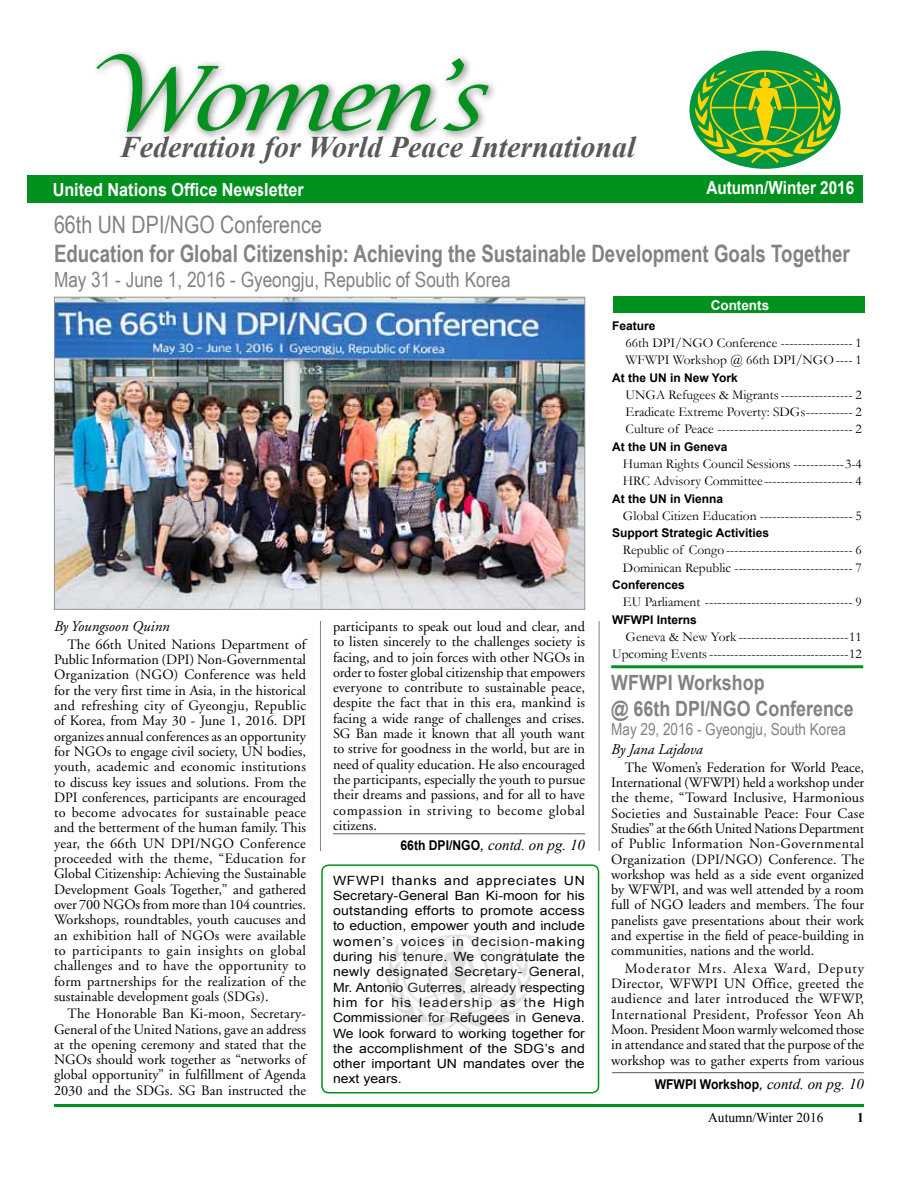
<style>
.page{position:relative;width:918px;height:1188px;background:#fff}
.page>*{position:absolute;margin:0;border:0;box-sizing:border-box;transform-origin:0 0}
.t1{font:italic 84px "Lucida Calligraphy";color:#01911f;scale:1.1 1}
.t2{font:italic 700 30px "Times New Roman";color:#58595b}
.t3{font:700 24px "Arial Narrow";color:#808285;scale:.95 1}
.t4{font:24px "Arial Narrow";color:#808285}
.t5{font:21px "Arial Narrow";color:#808285}
.t6{font:700 21px/25.2px "Arial";color:#808285;scale:.85 1}
.t7{font:700 18px "Arial";color:#fff;scale:.9 1}
.t8{font:700 18px "Arial";color:#fff;scale:.85 1}
.t9{font:16.5px "Arial Narrow";color:#808285}
.t10{font:italic 15px "Adobe Garamond";color:#000}
.t11{font:italic 15px "Times New Roman";color:#000}
.t12{font:14.25px/15.3px "Adobe Garamond";color:#000;text-align:justify}
.t13{font:13.5px/17.2px "Garamond";color:#000}
.t14{font:700 13.5px "Arial";color:#000;scale:.9 1}
.t15{font:13.5px "Times New Roman";color:#000}
.t16{font:700 13.5px "Arial";color:#fff}
.t17{font:700 13.5px "Times New Roman";color:#000}
.t18{font:12.75px/15.3px "Arial";letter-spacing:.005em;color:#000;text-align:justify;scale:1.1 1}
.t19{font:700 12px "Arial";color:#000}
.s1{font-size:90px}
.s2{font-family:"Arial";font-weight:700;font-style:normal;font-size:13.5px}
.s3{font-family:"Arial"}
.s4{font-weight:400;font-style:italic;font-size:15px}
.s5{font-family:"Times New Roman";font-weight:400;font-style:italic;font-size:15px}
</style>
<div class="page">
<hr style="left:320px;top:54px;width:1px;height:1026px;background:#808285">
<hr style="left:599px;top:54px;width:1px;height:1026px;background:#808285">
<hr style="left:54px;top:1104px;width:810px;height:3px;background:#01911f">
<div style="left:590px;top:851px;width:17px;height:248px;background:#fff"></div>
<div style="left:312px;top:851px;width:17px;height:248px;background:#fff"></div>
<div style="left:321px;top:864px;width:278px;height:230px;border:2px solid #01911f;border-radius:7px"></div>
<img style="left:386px;top:934px;width:145px;height:98px">
<div style="left:313px;top:51px;width:16px;height:569px;background:#fff"></div>
<div style="left:613px;top:297px;width:252px;height:16px;background:#01911f"></div>
<hr style="left:611px;top:665px;width:252px;height:3px;background:#01911f">
<div style="left:27px;top:176px;width:836px;height:27px;background:#01911f"></div>
<img style="left:56px;top:299px;width:527px;height:309px">
<div style="left:54px;top:297px;width:531px;height:313px;border:1px solid #939598"></div>
<div style="left:191px;top:51px;width:307px;height:88px;background:#000;opacity:.5"></div>
<div style="left:90px;top:47px;width:137px;height:94px;background:#000;opacity:.5"></div>
<div style="left:689px;top:51px;width:152px;height:118px;background:#03953f;border-radius:50%"></div>
<svg style="left:693px;top:70px;width:144px;height:93px"></svg>
<hr style="left:333px;top:833px;width:252px;height:1px;background:#58595b">
<hr style="left:612px;top:1072px;width:252px;height:1px;background:#58595b">
<h1 class="t1" style="left:82px;top:49px;width:378px"><span class="s1">W</span>omen’s</h1>
<h2 class="t2" style="left:120px;top:126px;width:517px">Federation for World Peace International</h2>
<p class="t7" style="left:53px;top:177px;width:281px">United Nations Office Newsletter</p>
<p class="t8" style="left:706px;top:176px;width:175px">Autumn/Winter 2016</p>
<h3 class="t4" style="left:54px;top:207px;width:269px">66th UN DPI/NGO Conference</h3>
<h3 class="t3" style="left:54px;top:236px;width:839px">Education for Global Citizenship: Achieving the Sustainable Development Goals Together</h3>
<h3 class="t5" style="left:54px;top:265px;width:458px">May 31 - June 1, 2016 - Gyeongju, Republic of South Korea</h3>
<p class="t10" style="left:54px;top:619px;width:117px">By Youngsoon Quinn</p>
<p class="t12" style="left:54px;top:637px;width:254px;text-indent:13px">The 66th United Nations Department of Public Information (DPI) Non-Governmental Organization (NGO) Conference was held for the very first time in Asia, in the historical and refreshing city of Gyeongju, Republic of Korea, from May 30 - June 1, 2016. DPI organizes annual conferences as an opportunity for NGOs to engage civil society, UN bodies, youth, academic and economic institutions to discuss key issues and solutions. From the DPI conferences, participants are encouraged to become advocates for sustainable peace and the betterment of the human family. This year, the 66th UN DPI/NGO Conference proceeded with the theme, “Education for Global Citizenship: Achieving the Sustainable Development Goals Together,” and gathered over 700 NGOs from more than 104 countries.<br>Workshops, roundtables, youth caucuses and an exhibition hall of NGOs were available to participants to gain insights on global challenges and to have the opportunity to form partnerships for the realization of the sustainable development goals (SDGs).</p>
<p class="t12" style="left:54px;top:1006px;width:254px;text-indent:13px">The Honorable Ban Ki-moon, Secretary-General of the United Nations, gave an address at the opening ceremony and stated that the NGOs should work together as “networks of global opportunity” in fulfillment of Agenda 2030 and the SDGs. SG Ban instructed the</p>
<p class="t12" style="left:333px;top:619px;width:254px">participants to speak out loud and clear, and to listen sincerely to the challenges society is facing, and to join forces with other NGOs in order to foster global citizenship that empowers everyone to contribute to sustainable peace, despite the fact that in this era, mankind is facing a wide range of challenges and crises.<br>SG Ban made it known that all youth want to strive for goodness in the world, but are in need of quality education. He also encouraged the participants, especially the youth to pursue their dreams and passions, and for all to have compassion in striving to become global citizens.</p>
<p class="t11" style="left:400px;top:835px;width:186px"><span class="s2">66th DPI/NGO</span><span class="s3">,</span> contd. on pg. 10</p>
<p class="t18" style="left:333px;top:873px;width:231px">WFWPI thanks and appreciates UN Secretary-General Ban Ki-moon for his outstanding efforts to promote access to eduction, empower youth and include women’s voices in decision-making during his tenure. We congratulate the newly designated Secretary- General, Mr. Antonio Guterres, already respecting him for his leadership as the High Commissioner for Refugees in Geneva.<br>We look forward to working together for the accomplishment of the SDG’s and other important UN mandates over the next years.</p>
<p class="t16" style="left:711px;top:296px;width:60px">Contents</p>
<p class="t19" style="left:612px;top:318px;width:45px">Feature</p>
<p class="t13" style="left:626px;top:334px;width:238px">66th DPI/NGO Conference ----------------- 1<br>WFWPI Workshop @ 66th DPI/NGO---- 1</p>
<p class="t19" style="left:612px;top:369px;width:127px">At the UN in New York</p>
<p class="t13" style="left:626px;top:386px;width:238px;text-align:justify">UNGA Refugees &amp; Migrants ----------------- 2<br>Eradicate Extreme Poverty: SDGs----------- 2<br>Culture of Peace -------------------------------- 2</p>
<p class="t19" style="left:612px;top:439px;width:117px">At the UN in Geneva</p>
<p class="t13" style="left:623px;top:455px;width:240px">Human Rights Council Sessions ------------3-4<br>HRC Advisory Committee--------------------- 4</p>
<p class="t19" style="left:612px;top:490px;width:113px">At the UN in Vienna</p>
<p class="t13" style="left:623px;top:507px;width:240px">Global Citizen Education ---------------------- 5</p>
<p class="t19" style="left:612px;top:525px;width:158px">Support Strategic Activities</p>
<p class="t13" style="left:623px;top:541px;width:240px">Republic of Congo------------------------------ 6<br>Dominican Republic ---------------------------- 7</p>
<p class="t19" style="left:612px;top:577px;width:74px">Conferences</p>
<p class="t13" style="left:623px;top:593px;width:240px">EU Parliament ----------------------------------- 9</p>
<p class="t19" style="left:612px;top:611px;width:86px">WFWPI Interns</p>
<p class="t13" style="left:612px;top:628px;width:251px;text-align:right">Geneva &amp; New York --------------------------11<br>Upcoming Events---------------------------------12</p>
<h3 class="t6" style="left:611px;top:671px;width:287px">WFWPI Workshop<br>@ 66th DPI/NGO Conference</h3>
<p class="t9" style="left:611px;top:718px;width:236px">May 29, 2016 - Gyeongju, South Korea</p>
<p class="t10" style="left:611px;top:741px;width:93px">By Jana Lajdova</p>
<p class="t12" style="left:611px;top:760px;width:255px;text-indent:13px">The Women’s Federation for World Peace, International (WFWPI) held a workshop under the theme, “Toward Inclusive, Harmonious Societies and Sustainable Peace: Four Case Studies” at the 66th United Nations Department of Public Information Non-Governmental Organization (DPI/NGO) Conference. The workshop was held as a side event organized by WFWPI, and was well attended by a room full of NGO leaders and members. The four panelists gave presentations about their work and expertise in the field of peace-building in communities, nations and the world.</p>
<p class="t12" style="left:611px;top:961px;width:255px;text-indent:13px">Moderator Mrs. Alexa Ward, Deputy Director, WFWPI UN Office, greeted the audience and later introduced the WFWP, International President, Professor Yeon Ah Moon. President Moon warmly welcomed those in attendance and stated that the purpose of the workshop was to gather experts from various</p>
<p class="t14" style="left:655px;top:1076px;width:234px">WFWPI Workshop<span class="s4">,</span> <span class="s5">contd. on pg. 10</span></p>
<p class="t15" style="left:708px;top:1108px;width:117px">Autumn/Winter 2016</p>
<p class="t17" style="left:857px;top:1108px;width:8px">1</p>
</div>
